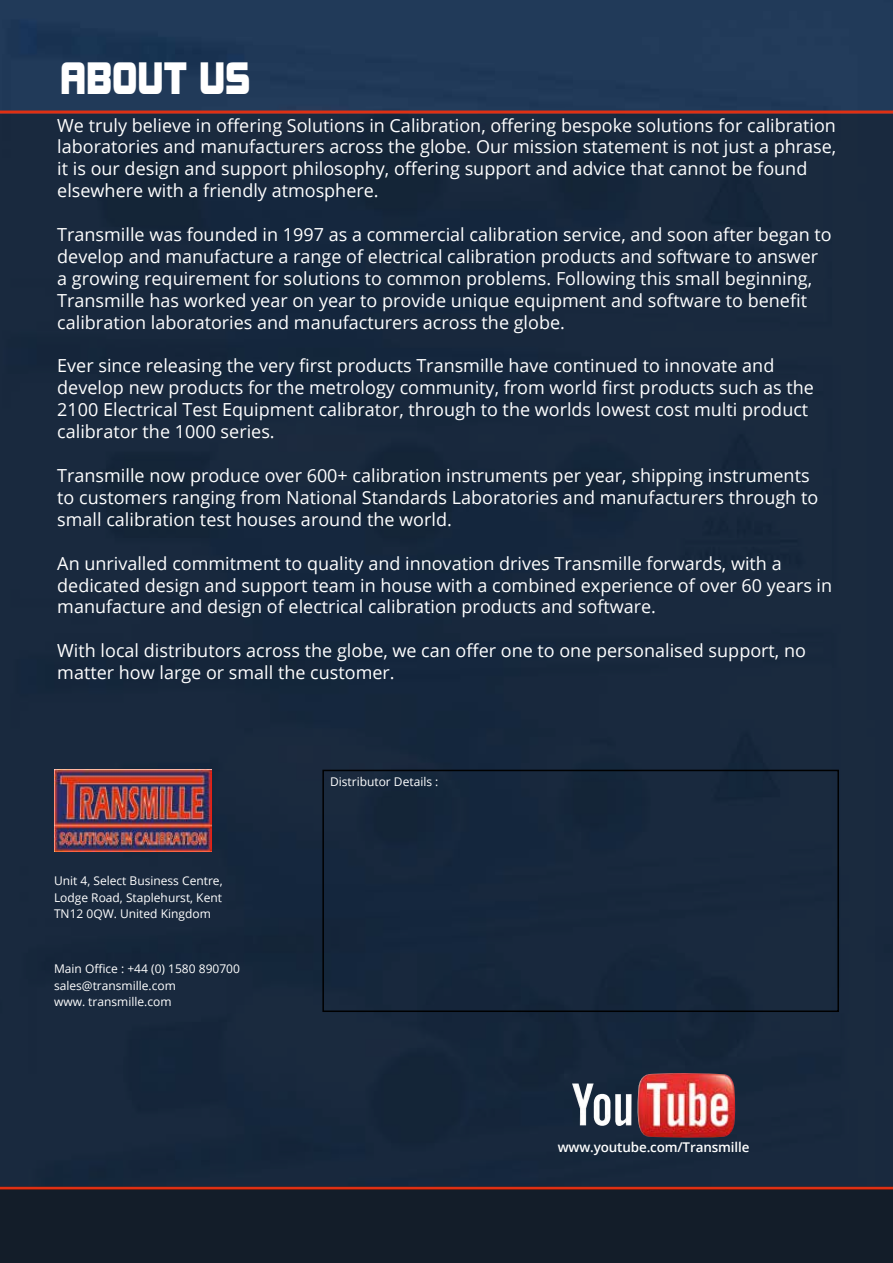
<style>
.page{position:relative;width:893px;height:1263px;background:#fff}
.page>*{position:absolute;margin:0;border:0;box-sizing:border-box;transform-origin:0 0}
.t1{font:45px "Bolster Condensed";letter-spacing:.01em;color:#fff}
.t2{font:18px/21.9px "Open Sans";color:#fff}
.t3{font:600 13.5px "Open Sans";letter-spacing:-.01em;color:#fff}
.t4{font:12px/16.5px "Open Sans";color:#fff}
</style>
<div class="page">
<div style="left:0;top:0;width:893px;height:111px;background:#213a59"></div>
<div style="left:0;top:1189px;width:893px;height:74px;background:#131d29"></div>
<hr style="left:0;top:1186px;width:893px;height:3px;background:#df3013">
<hr style="left:0;top:111px;width:893px;height:3px;background:#df3013">
<div style="left:0;top:114px;width:893px;height:1072px;background:#18283d"></div>
<div style="left:322px;top:770px;width:517px;height:242px;border:2px solid #000"></div>
<img style="left:572px;top:1073px;width:164px;height:65px">
<img style="left:54px;top:770px;width:157px;height:82px">
<h1 class="t1" style="left:61px;top:54px;width:191px">ABOUT US</h1>
<p class="t2" style="left:57px;top:114px;width:781px">We truly believe in offering Solutions in Calibration, offering bespoke solutions for calibration laboratories and manufacturers across the globe. Our mission statement is not just a phrase, it is our design and support philosophy, offering support and advice that cannot be found elsewhere with a friendly atmosphere.</p>
<p class="t2" style="left:57px;top:223px;width:776px">Transmille was founded in 1997 as a commercial calibration service, and soon after began to develop and manufacture a range of electrical calibration products and software to answer a growing requirement for solutions to common problems. Following this small beginning, Transmille has worked year on year to provide unique equipment and software to benefit calibration laboratories and manufacturers across the globe.</p>
<p class="t2" style="left:57px;top:354px;width:758px">Ever since releasing the very first products Transmille have continued to innovate and develop new products for the metrology community, from world first products such as the 2100 Electrical Test Equipment calibrator, through to the worlds lowest cost multi product calibrator the 1000 series.</p>
<p class="t2" style="left:57px;top:464px;width:762px">Transmille now produce over 600+ calibration instruments per year, shipping instruments to customers ranging from National Standards Laboratories and manufacturers through to small calibration test houses around the world.</p>
<p class="t2" style="left:57px;top:552px;width:776px">An unrivalled commitment to quality and innovation drives Transmille forwards, with a dedicated design and support team in house with a combined experience of over 60 years in manufacture and design of electrical calibration products and software.</p>
<p class="t2" style="left:57px;top:639px;width:750px">With local distributors across the globe, we can offer one to one personalised support, no matter how large or small the customer.</p>
<p class="t4" style="left:54px;top:872px;width:170px;text-align:justify">Unit 4, Select Business Centre, Lodge Road, Staplehurst, Kent TN12 0QW. United Kingdom</p>
<p class="t4" style="left:54px;top:960px;width:188px">Main Office : +44 (0) 1580 890700 sales@transmille.com<br>www. transmille.com</p>
<p class="t4" style="left:330px;top:773px;width:110px">Distributor Details :</p>
<p class="t3" style="left:558px;top:1138px;width:193px">www.youtube.com/Transmille</p>
</div>
